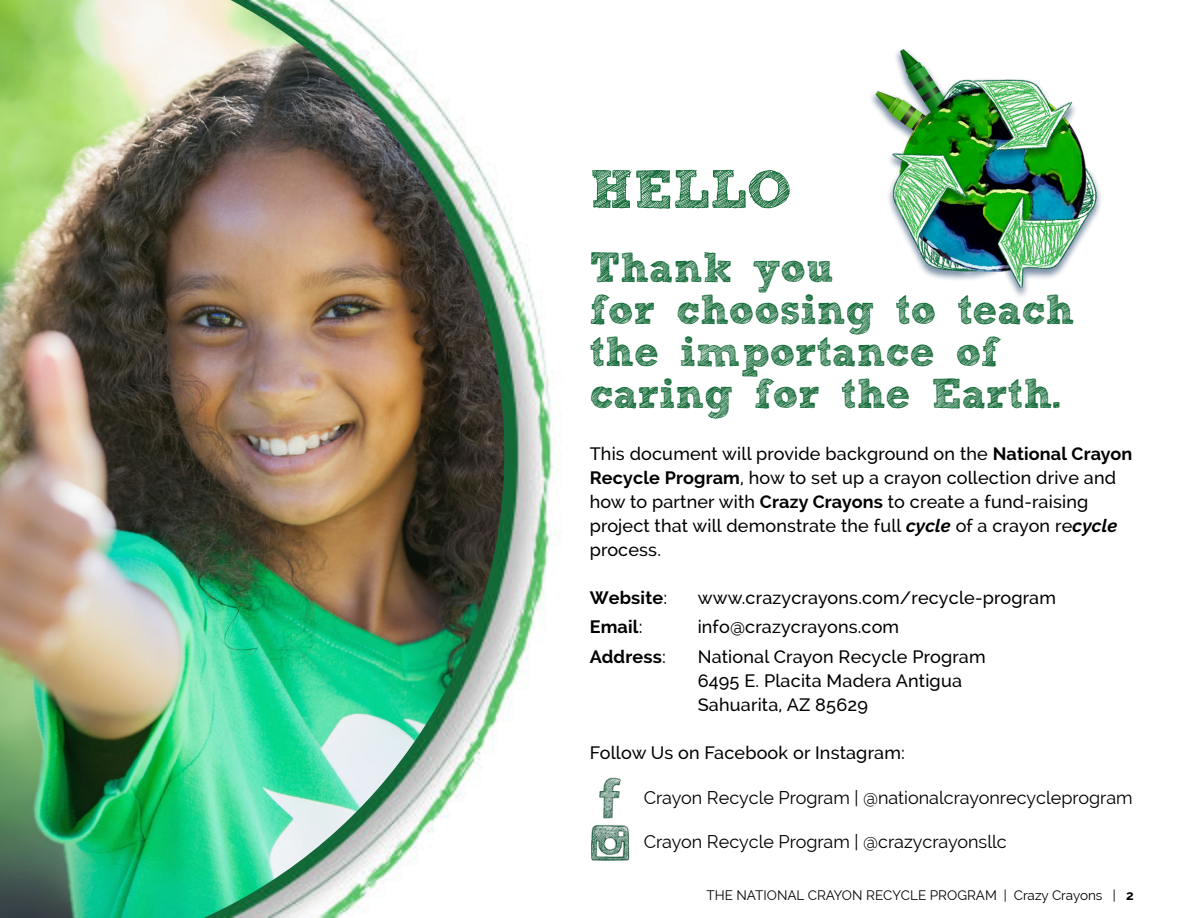
<style>
.page{position:relative;width:1188px;height:918px;background:#fff}
.page>*{position:absolute;margin:0;border:0;box-sizing:border-box;transform-origin:0 0}
.t1{font:700 54px "freeversion Sketch Block";color:#146b38}
.t2{font:700 42px/42px "freeversion Sketch Block";color:#146b38}
.t3{font:500 18px/24px "Raleway";letter-spacing:.01em;color:#000}
.t4{font:18px "Raleway";color:#000}
.t5{font:700 18px "Raleway";letter-spacing:.01em;color:#000}
.t6{font:13.5px "Raleway";color:#000}
.s1{font-weight:700}
.s2{font-weight:700;font-style:italic}
.s3{font-weight:500}
</style>
<div class="page">
<img style="left:504px;top:208px;width:112px;height:570px">
<img style="left:0;top:0;width:504px;height:918px">
<img style="left:871px;top:49px;width:230px;height:248px">
<img style="left:599px;top:778px;width:22px;height:41px">
<img style="left:591px;top:824px;width:39px;height:37px">
<h1 class="t1" style="left:590px;top:169px;width:203px">HELLO</h1>
<h2 class="t2" style="left:590px;top:252px;width:486px">Thank you<br>for choosing to teach the importance of caring for the Earth.</h2>
<p class="t3" style="left:590px;top:443px;width:544px">This document will provide background on the <span class="s1">National Crayon Recycle Program</span>, how to set up a crayon collection drive and how to partner with <span class="s1">Crazy Crayons</span> to create a fund-raising project that will demonstrate the full <span class="s2">cycle</span> of a crayon re<span class="s2">cycle </span>process.</p>
<p class="t5" style="left:590px;top:591px;width:79px">Website<span class="s3">:</span></p>
<p class="t3" style="left:698px;top:587px;width:360px">www.crazycrayons.com/recycle-program</p>
<p class="t5" style="left:590px;top:620px;width:54px">Email<span class="s3">:</span></p>
<p class="t3" style="left:698px;top:617px;width:203px">info@crazycrayons.com</p>
<p class="t5" style="left:590px;top:649px;width:78px">Address<span class="s3">:</span></p>
<p class="t3" style="left:698px;top:646px;width:289px">National Crayon Recycle Program<br>6495 E. Placita Madera Antigua<br>Sahuarita, AZ 85629</p>
<p class="t3" style="left:590px;top:742px;width:317px">Follow Us on Facebook or Instagram:</p>
<p class="t4" style="left:644px;top:790px;width:491px">Crayon Recycle Program | @nationalcrayonrecycleprogram</p>
<p class="t4" style="left:644px;top:834px;width:365px">Crayon Recycle Program | @crazycrayonsllc</p>
<p class="t6" style="left:707px;top:889px;width:429px">THE NATIONAL CRAYON RECYCLE PROGRAM | Crazy Crayons | <span class="s1">2</span></p>
</div>
